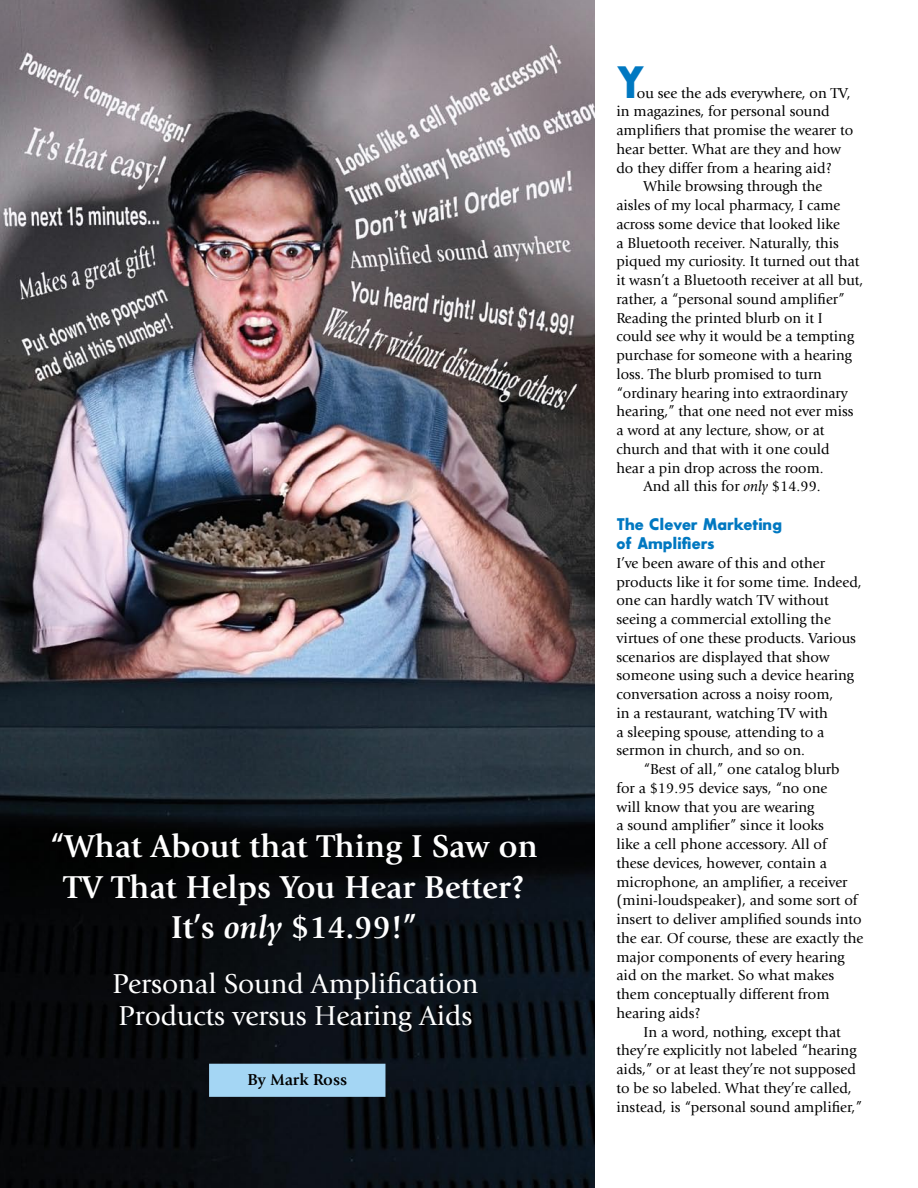
<style>
.page{position:relative;width:918px;height:1188px;background:#fff}
.page>*{position:absolute;margin:0;border:0;box-sizing:border-box;transform-origin:0 0}
.t1{font:700 44.4px "Sans Serif FLF";color:#0078c1;scale:.96 1}
.t2{font:700 33px/40.5px "Giovanni";color:#fff;text-align:center}
.t3{font:28.5px/31.5px "Giovanni";color:#fff}
.t4{font:700 16.5px/19.5px "Sans Serif FLF";color:#0078c1}
.t5{font:700 16.5px "Giovanni";color:#000}
.t6{font:15px/18.8px "Giovanni";color:#000}
.s1{font-style:italic}
</style>
<div class="page">
<img style="left:0;top:0;width:594px;height:1188px">
<div style="left:210px;top:1064px;width:175px;height:32px;background:#a4d6f4"></div>
<div style="left:209px;top:1064px;width:176px;height:33px;border:2px solid #a4d6f4"></div>
<h2 class="t2" style="left:51px;top:826px;width:489px">“What About that Thing I Saw on<br>TV That Helps You Hear Better?<br>It’s <span class="s1">only</span> $14.99!”</h2>
<h3 class="t3" style="left:112px;top:968px;width:368px">Personal Sound Amplification<br>Products versus Hearing Aids</h3>
<p class="t5" style="left:247px;top:1070px;width:101px">By Mark Ross</p>
<h1 class="t1" style="left:616px;top:58px;width:31px">Y</h1>
<p class="t6" style="left:637px;top:84px;width:215px">ou see the ads everywhere, on TV,</p>
<p class="t6" style="left:616px;top:102px;width:215px">in magazines, for personal sound</p>
<p class="t6" style="left:616px;top:121px;width:238px">amplifiers that promise the wearer to</p>
<p class="t6" style="left:616px;top:140px;width:226px">hear better. What are they and how</p>
<p class="t6" style="left:616px;top:159px;width:217px">do they differ from a hearing aid?</p>
<p class="t6" style="left:643px;top:177px;width:180px">While browsing through the</p>
<p class="t6" style="left:616px;top:196px;width:225px">aisles of my local pharmacy, I came</p>
<p class="t6" style="left:616px;top:215px;width:225px">across some device that looked like</p>
<p class="t6" style="left:616px;top:234px;width:224px">a Bluetooth receiver. Naturally, this</p>
<p class="t6" style="left:616px;top:252px;width:245px">piqued my curiosity. It turned out that</p>
<p class="t6" style="left:616px;top:271px;width:248px">it wasn’t a Bluetooth receiver at all but,</p>
<p class="t6" style="left:616px;top:290px;width:230px">rather, a “personal sound amplifier”</p>
<p class="t6" style="left:616px;top:309px;width:208px">Reading the printed blurb on it I</p>
<p class="t6" style="left:616px;top:327px;width:239px">could see why it would be a tempting</p>
<p class="t6" style="left:616px;top:346px;width:237px">purchase for someone with a hearing</p>
<p class="t6" style="left:616px;top:365px;width:207px">loss. The blurb promised to turn</p>
<p class="t6" style="left:616px;top:384px;width:233px">“ordinary hearing into extraordinary</p>
<p class="t6" style="left:616px;top:402px;width:239px">hearing,” that one need not ever miss</p>
<p class="t6" style="left:616px;top:421px;width:209px">a word at any lecture, show, or at</p>
<p class="t6" style="left:616px;top:440px;width:215px">church and that with it one could</p>
<p class="t6" style="left:616px;top:459px;width:209px">hear a pin drop across the room.</p>
<p class="t6" style="left:643px;top:477px;width:179px">And all this for <span class="s1">only</span> $14.99.</p>
<p class="t4" style="left:616px;top:514px;width:167px">The Clever Marketing of Amplifiers</p>
<p class="t6" style="left:616px;top:554px;width:247px">I’ve been aware of this and other products like it for some time. Indeed, one can hardly watch TV without seeing a commercial extolling the virtues of one these products. Various scenarios are displayed that show someone using such a device hearing conversation across a noisy room,<br>in a restaurant, watching TV with<br>a sleeping spouse, attending to a sermon in church, and so on.</p>
<p class="t6" style="left:643px;top:760px;width:198px">“Best of all,” one catalog blurb</p>
<p class="t6" style="left:616px;top:779px;width:212px">for a $19.95 device says, “no one</p>
<p class="t6" style="left:616px;top:798px;width:199px">will know that you are wearing</p>
<p class="t6" style="left:616px;top:816px;width:209px">a sound amplifier” since it looks</p>
<p class="t6" style="left:616px;top:835px;width:212px">like a cell phone accessory. All of</p>
<p class="t6" style="left:616px;top:854px;width:212px">these devices, however, contain a</p>
<p class="t6" style="left:616px;top:873px;width:232px">microphone, an amplifier, a receiver</p>
<p class="t6" style="left:616px;top:891px;width:243px">(mini-loudspeaker), and some sort of</p>
<p class="t6" style="left:616px;top:910px;width:247px">insert to deliver amplified sounds into</p>
<p class="t6" style="left:616px;top:929px;width:248px">the ear. Of course, these are exactly the</p>
<p class="t6" style="left:616px;top:948px;width:230px">major components of every hearing</p>
<p class="t6" style="left:616px;top:966px;width:219px">aid on the market. So what makes</p>
<p class="t6" style="left:616px;top:985px;width:215px">them conceptually different from</p>
<p class="t6" style="left:616px;top:1004px;width:86px">hearing aids?</p>
<p class="t6" style="left:643px;top:1023px;width:199px">In a word, nothing, except that</p>
<p class="t6" style="left:616px;top:1041px;width:242px">they’re explicitly not labeled “hearing</p>
<p class="t6" style="left:616px;top:1060px;width:241px">aids,” or at least they’re not supposed</p>
<p class="t6" style="left:616px;top:1079px;width:237px">to be so labeled. What they’re called,</p>
<p class="t6" style="left:616px;top:1098px;width:247px">instead, is “personal sound amplifier,”</p>
</div>
